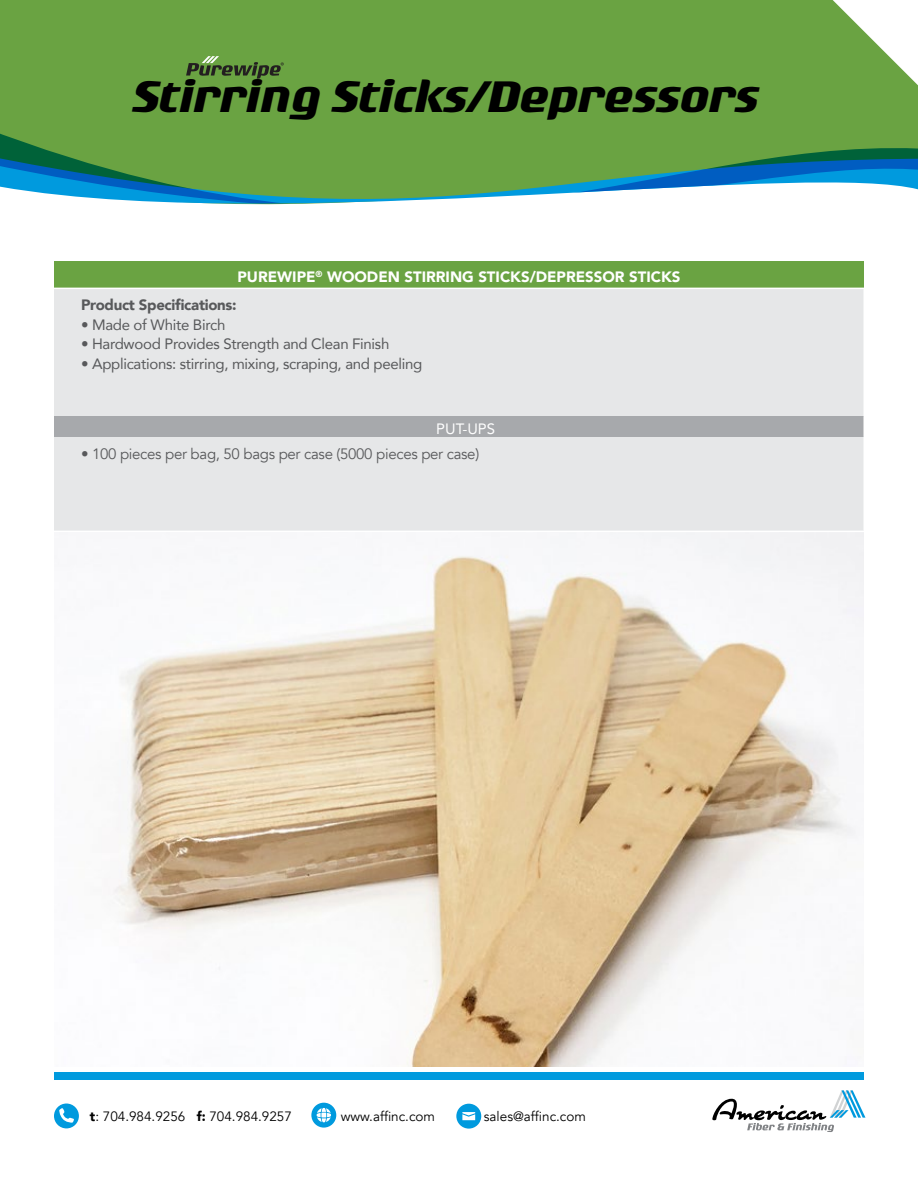
<style>
.page{position:relative;width:918px;height:1188px;background:#fff}
.page>*{position:absolute;margin:0;border:0;box-sizing:border-box;transform-origin:0 0}
.t1{font:italic 700 46.65px "Rogue Sans Ext";color:#000}
.t2{font:15px "Avenir";letter-spacing:-.02em;color:#58595b}
.t3{font:15px "Avenir";letter-spacing:-.02em;color:#58595b}
.t4{font:900 15px "Avenir";color:#fff}
.t5{font:900 15px "Avenir";letter-spacing:-.02em;color:#58595b}
.t6{font:15px "Avenir";color:#fff}
.t7{font:13.5px "Avenir";color:#000}
.s1{font-weight:900}
</style>
<div class="page">
<img style="left:113px;top:532px;width:751px;height:534px">
<div style="left:0;top:0;width:918px;height:126px;background:#6aa342"></div>
<svg style="left:0;top:126px;width:918px;height:79px;background:#65a574"></svg>
<svg style="left:712px;top:1090px;width:153px;height:42px"></svg>
<div style="left:54px;top:1104px;width:25px;height:24px;background:#009ade;border-radius:50%"></div>
<svg style="left:59px;top:1108px;width:15px;height:15px"></svg>
<div style="left:311px;top:1103px;width:25px;height:25px;background:#009ade;border-radius:50%"></div>
<svg style="left:317px;top:1108px;width:14px;height:14px"></svg>
<div style="left:456px;top:1104px;width:25px;height:25px;background:#009ade;border-radius:50%"></div>
<svg style="left:462px;top:1112px;width:13px;height:8px"></svg>
<svg style="left:833px;top:0;width:85px;height:85px"></svg>
<div style="left:54px;top:1073px;width:810px;height:7px;background:#009ade"></div>
<div style="left:54px;top:261px;width:810px;height:27px;background:#6aa342"></div>
<div style="left:54px;top:289px;width:810px;height:242px;background:#e6e7e8"></div>
<div style="left:54px;top:417px;width:810px;height:20px;background:#a7a9ac"></div>
<svg style="left:186px;top:56px;width:98px;height:23px;background:#59803c"></svg>
<h1 class="t1" style="left:132px;top:69px;width:627px">Stirring Sticks/Depressors</h1>
<p class="t4" style="left:237px;top:264px;width:445px">PUREWIPE<sup>®</sup> WOODEN STIRRING STICKS/DEPRESSOR STICKS</p>
<p class="t5" style="left:81px;top:292px;width:157px">Product Specifications:</p>
<p class="t2" style="left:81px;top:312px;width:146px">• Made of White Birch</p>
<p class="t2" style="left:81px;top:332px;width:310px">• Hardwood Provides Strength and Clean Finish</p>
<p class="t2" style="left:81px;top:352px;width:343px">• Applications: stirring, mixing, scraping, and peeling</p>
<p class="t6" style="left:436px;top:417px;width:60px">PUT-UPS</p>
<p class="t3" style="left:81px;top:445px;width:400px">• 100 pieces per bag, 50 bags per case (5000 pieces per case)</p>
<p class="t7" style="left:90px;top:1109px;width:204px"><span class="s1">t</span>: 704.984.9256 <span class="s1">f:</span> 704.984.9257</p>
<p class="t7" style="left:341px;top:1109px;width:96px">www.affinc.com</p>
<p class="t7" style="left:484px;top:1109px;width:104px">sales@affinc.com</p>
</div>
